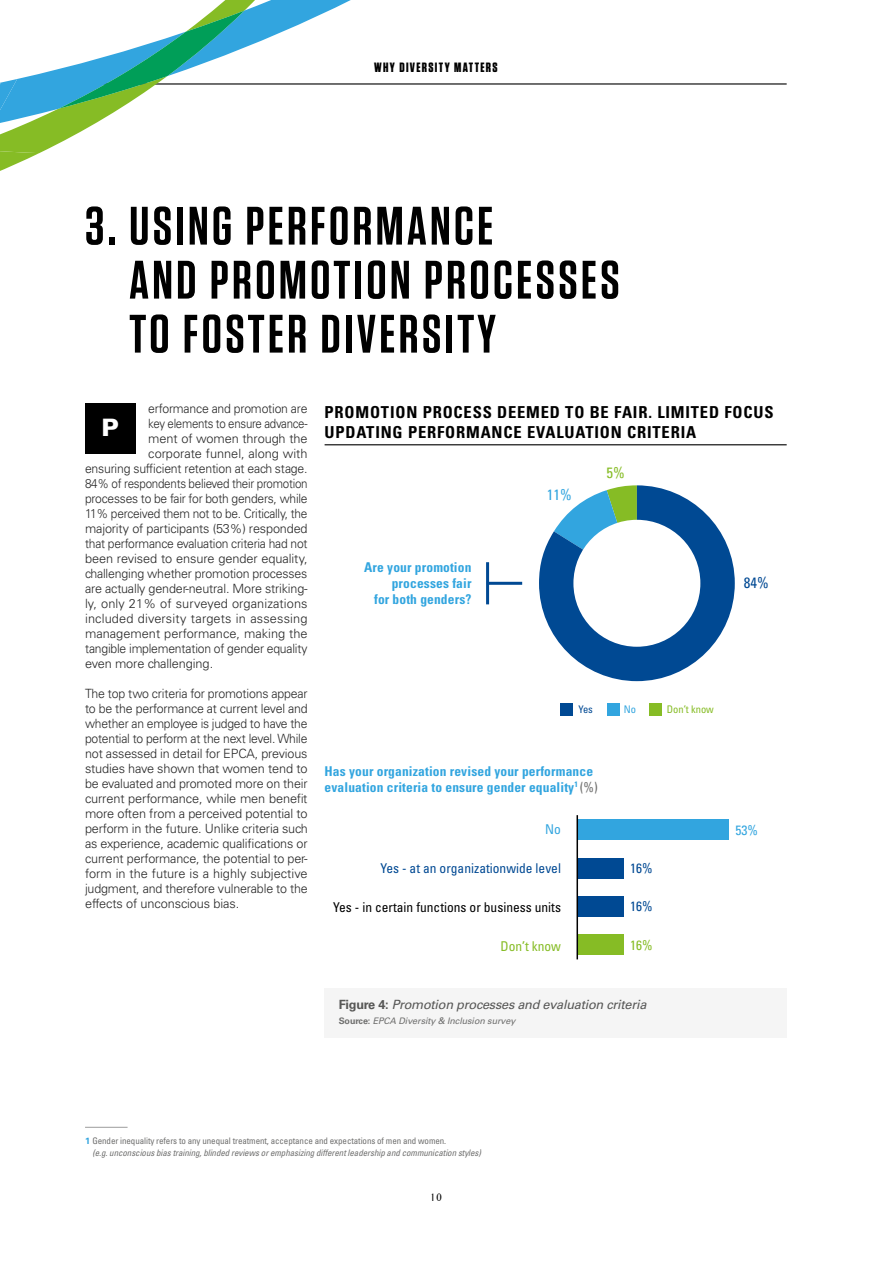
<style>
.page{position:relative;width:893px;height:1263px;background:#fff}
.page>*{position:absolute;margin:0;border:0;box-sizing:border-box;transform-origin:0 0}
.TITLE_-_1{font:600 54px/54px "Tungsten";letter-spacing:.06em;color:#000}
.BODY{font:900 24px "Univers LT Std";color:#fff}
.INTERTITLE{font:700 condensed 16.5px/19.8px "Univers LT Std";letter-spacing:.05em;color:#000}
.t1{font:condensed 15px "Univers LT Std";color:#004993}
.t2{font:condensed 15px "Univers LT Std";color:#32a5df}
.t3{font:condensed 15px "Univers LT Std";color:#86bc25}
.t4{font:700 condensed 13.5px/16.2px "Univers LT Std";letter-spacing:.01em;color:#32a5df;text-align:right}
.t5{font:condensed 13.5px "Univers LT Std";color:#000}
.t6{font:condensed 13.5px "Univers LT Std";color:#004993}
.t7{font:700 13.5px "Tungsten";letter-spacing:.1em;color:#000}
.t8{font:condensed 13.5px "Univers LT Std";color:#86bc25}
.t9{font:condensed 13.5px "Univers LT Std";color:#32a5df}
.BODY-2{font:300 12.75px/15px "Univers LT Std";letter-spacing:-.015em;color:#272727;text-align:justify}
.BODY-3{font:300 12.75px "Univers LT Std";letter-spacing:-.015em;color:#272727;scale:.95 1}
.BODY-4{font:300 12.75px "Univers LT Std";letter-spacing:-.015em;color:#272727;scale:.96 1}
.LEGENDE_FIGURE{font:italic 12.75px "Univers LT Std";letter-spacing:-.02em;color:#575756}
.BODY-5{font:300 12.75px "Univers LT Std";letter-spacing:-.015em;color:#272727;scale:.91 1}
.BODY-6{font:300 12.75px "Univers LT Std";letter-spacing:-.015em;color:#272727;scale:.93 1}
.BODY-7{font:300 12.75px "Univers LT Std";letter-spacing:-.015em;color:#272727;scale:.94 1}
.BODY-8{font:300 12.75px "Univers LT Std";letter-spacing:.01em;color:#272727}
.BODY-9{font:300 12.75px "Univers LT Std";letter-spacing:.005em;color:#272727}
.BODY-10{font:300 12.75px "Univers LT Std";letter-spacing:-.015em;color:#272727;scale:.9 1}
.t10{font:condensed 10.5px "Univers LT Std";color:#86bc25}
.t11{font:condensed 10.5px "Univers LT Std";color:#004993}
.t12{font:10.5px "Cheltenham BT";color:#000}
.t13{font:condensed 10.5px "Univers LT Std";color:#32a5df}
.LEGENDE_FIGURE-2{font:italic condensed 9px/12px "Univers LT Std";letter-spacing:-.01em;color:#6f6f6e}
.LEGENDE_FIGURE-3{font:italic 9px "Univers LT Std";letter-spacing:-.01em;color:#6f6f6e}
.s1{font-weight:400;color:#6f6f6e}
.s2{font-weight:700;font-style:normal}
.s3{font-weight:700;font-style:normal;font-stretch:normal;color:#32a5df}
.s4{font-style:normal}
</style>
<div class="page">
<svg style="left:39px;top:125px;width:53px;height:29px"></svg>
<svg style="left:17px;top:0;width:770px;height:125px"></svg>
<svg style="left:58px;top:11px;width:186px;height:98px"></svg>
<svg style="left:0;top:79px;width:39px;height:92px"></svg>
<div style="left:325px;top:988px;width:462px;height:49px;background:#f5f5f5"></div>
<hr style="left:325px;top:444px;width:462px;height:1px;background:#000">
<div style="left:85px;top:404px;width:51px;height:50px;background:#000"></div>
<svg style="left:539px;top:485px;width:196px;height:196px"></svg>
<div style="left:573px;top:520px;width:127px;height:127px;background:#fff;border-radius:50%"></div>
<div style="left:650px;top:703px;width:12px;height:13px;background:#86bc25"></div>
<div style="left:607px;top:703px;width:12px;height:13px;background:#32a5df"></div>
<div style="left:560px;top:703px;width:13px;height:13px;background:#004993"></div>
<hr style="left:486px;top:562px;width:3px;height:42px;background:#004993">
<hr style="left:487px;top:582px;width:35px;height:3px;background:#004993">
<hr style="left:85px;top:1127px;width:43px;height:1px;background:#9d9d9c">
<div style="left:578px;top:819px;width:150px;height:21px;background:#32a5df"></div>
<div style="left:578px;top:858px;width:45px;height:20px;background:#004993"></div>
<div style="left:578px;top:896px;width:45px;height:20px;background:#004993"></div>
<div style="left:578px;top:934px;width:45px;height:21px;background:#86bc25"></div>
<hr style="left:576px;top:815px;width:2px;height:144px;background:#000">
<p class="t7" style="left:374px;top:61px;width:125px">WHY DIVERSITY MATTERS</p>
<p class="TITLE_-_1" style="left:129px;top:200px;width:492px;text-indent:-44px">3. USING PERFORMANCE<br>AND PROMOTION PROCESSES<br>TO FOSTER DIVERSITY</p>
<p class="BODY-4" style="left:148px;top:400px;width:167px">erformance and promotion are</p>
<p class="BODY-10" style="left:148px;top:415px;width:178px">key elements to ensure advance-</p>
<p class="BODY-2" style="left:148px;top:431px;width:161px">ment of women through the</p>
<p class="BODY-2" style="left:148px;top:446px;width:161px">corporate funnel, along with</p>
<p class="BODY-4" style="left:85px;top:460px;width:233px">ensuring sufficient retention at each stage.</p>
<p class="BODY-5" style="left:85px;top:475px;width:246px">84% of respondents believed their promotion</p>
<p class="BODY-7" style="left:85px;top:490px;width:238px">processes to be fair for both genders, while</p>
<p class="BODY-6" style="left:85px;top:505px;width:241px">11% perceived them not to be. Critically, the</p>
<p class="BODY-2" style="left:85px;top:521px;width:224px">majority of participants (53%) responded</p>
<p class="BODY-3" style="left:85px;top:535px;width:236px">that performance evaluation criteria had not</p>
<p class="BODY-2" style="left:85px;top:551px;width:224px">been revised to ensure gender equality,</p>
<p class="BODY-2" style="left:85px;top:566px;width:224px">challenging whether promotion processes</p>
<p class="BODY-2" style="left:85px;top:581px;width:224px">are actually gender-neutral. More striking-</p>
<p class="BODY-9" style="left:85px;top:595px;width:224px">ly, only 21% of surveyed organizations</p>
<p class="BODY-8" style="left:85px;top:610px;width:224px">included diversity targets in assessing</p>
<p class="BODY-2" style="left:85px;top:626px;width:224px">management performance, making the</p>
<p class="BODY-3" style="left:85px;top:640px;width:236px">tangible implementation of gender equality</p>
<p class="BODY-2" style="left:85px;top:656px;width:130px">even more challenging.</p>
<p class="BODY-2" style="left:85px;top:686px;width:224px">The top two criteria for promotions appear to be the performance at current level and whether an employee is judged to have the potential to perform at the next level. While not assessed in detail for EPCA, previous studies have shown that women tend to be evaluated and promoted more on their current performance, while men benefit more often from a perceived potential to perform in the future. Unlike criteria such as experience, academic qualifications or current performance, the potential to per&shy;form in the future is a highly subjective judgment, and therefore vulnerable to the effects of unconscious bias.</p>
<p class="BODY" style="left:102px;top:413px;width:19px">P</p>
<p class="INTERTITLE" style="left:325px;top:402px;width:450px">PROMOTION PROCESS DEEMED TO BE FAIR. LIMITED FOCUS<br>UPDATING PERFORMANCE EVALUATION CRITERIA</p>
<p class="t4" style="left:364px;top:559px;width:109px">Are your promotion processes fair<br>for both genders?</p>
<p class="t2" style="left:547px;top:485px;width:26px">11%</p>
<p class="t3" style="left:606px;top:463px;width:20px">5%</p>
<p class="t1" style="left:744px;top:573px;width:26px">84%</p>
<p class="t11" style="left:579px;top:703px;width:16px">Yes</p>
<p class="t13" style="left:624px;top:703px;width:14px">No</p>
<p class="t10" style="left:667px;top:703px;width:49px">Don’t know</p>
<p class="t4" style="left:325px;top:763px;width:275px;text-align:left">Has your organization revised your performance evaluation criteria to ensure gender equality<sup>1</sup> <span class="s1">(%)</span></p>
<p class="t9" style="left:545px;top:820px;width:17px">No</p>
<p class="t6" style="left:381px;top:859px;width:182px">Yes - at an organizationwide level</p>
<p class="t5" style="left:333px;top:898px;width:229px">Yes - in certain functions or business units</p>
<p class="t8" style="left:501px;top:937px;width:62px">Don’t know</p>
<p class="t6" style="left:630px;top:859px;width:24px">16%</p>
<p class="t6" style="left:630px;top:898px;width:24px">16%</p>
<p class="t8" style="left:630px;top:936px;width:24px">16%</p>
<p class="t9" style="left:735px;top:821px;width:24px">53%</p>
<p class="LEGENDE_FIGURE" style="left:339px;top:997px;width:309px"><span class="s2">Figure 4:</span> Promotion processes and evaluation criteria</p>
<p class="LEGENDE_FIGURE-3" style="left:339px;top:1016px;width:178px"><span class="s2">Source:</span> EPCA Diversity &amp; Inclusion survey</p>
<p class="LEGENDE_FIGURE-2" style="left:92px;top:1134px;width:390px;text-indent:-7px"><span class="s3">1</span> <span class="s4">Gender inequality refers to any unequal treatment, acceptance and expectations of men and women.<br></span>(e.g. unconscious bias training, blinded reviews or emphasizing different leadership and communication styles)</p>
<p class="t12" style="left:430px;top:1190px;width:13px">10</p>
</div>
